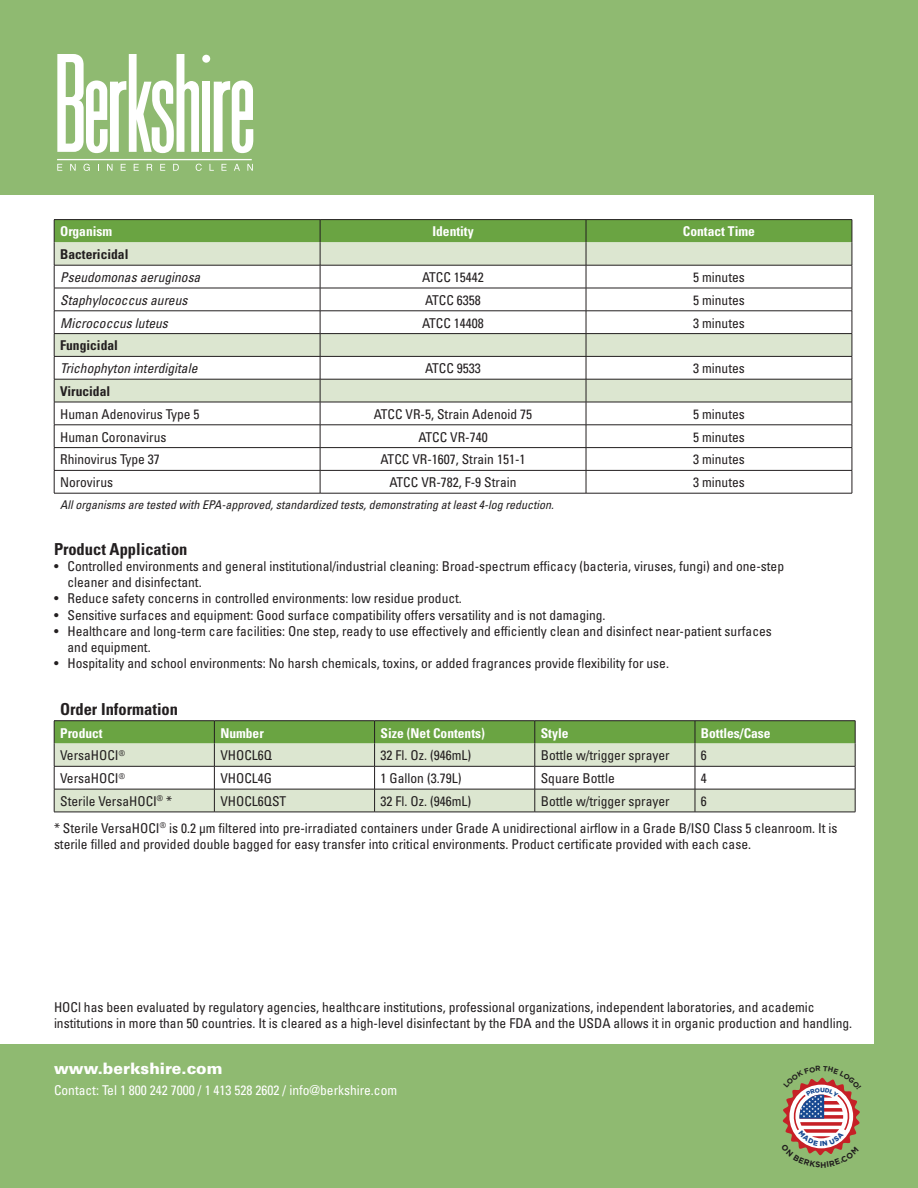
<style>
.page{position:relative;width:918px;height:1188px;background:#8fba71}
.page>*{position:absolute;margin:0;border:0;box-sizing:border-box;transform-origin:0 0}
.t1{font:16.5px "Univers LT 67 Bd Cn";color:#231f20}
.t2{font:15.75px "Univers LT 75 Blk";color:#fff}
.t3{font:13.5px/16.2px "Univers LT 57 Cn";color:#231f20}
.t4{font:13.5px "Univers LT 57 Cn Obl";color:#231f20}
.t5{font:13.5px "Univers LT 67 Bd Cn";color:#fff}
.t6{font:13.5px "Univers LT 57 Cn";color:#fff}
.t7{font:13.5px "Univers LT 67 Bd Cn";color:#231f20}
.t8{font:12px "Univers LT 57 Cn Obl";color:#231f20}
</style>
<div class="page">
<div style="left:0;top:195px;width:874px;height:849px;background:#fff"></div>
<hr style="left:54px;top:493px;width:266px;height:1px;background:#231f20">
<hr style="left:320px;top:493px;width:266px;height:1px;background:#231f20">
<hr style="left:586px;top:493px;width:266px;height:1px;background:#231f20">
<hr style="left:54px;top:219px;width:266px;height:1px;background:#231f20">
<hr style="left:320px;top:219px;width:266px;height:1px;background:#231f20">
<hr style="left:586px;top:219px;width:266px;height:1px;background:#231f20">
<svg style="left:54px;top:220px;width:799px;height:273px"></svg>
<hr style="left:54px;top:812px;width:160px;height:1px;background:#231f20">
<hr style="left:214px;top:812px;width:161px;height:1px;background:#231f20">
<hr style="left:375px;top:812px;width:160px;height:1px;background:#231f20">
<hr style="left:535px;top:812px;width:160px;height:1px;background:#231f20">
<hr style="left:695px;top:812px;width:160px;height:1px;background:#231f20">
<hr style="left:54px;top:720px;width:160px;height:1px;background:#231f20">
<svg style="left:54px;top:721px;width:802px;height:91px"></svg>
<hr style="left:214px;top:720px;width:161px;height:1px;background:#231f20">
<hr style="left:375px;top:720px;width:160px;height:1px;background:#231f20">
<hr style="left:535px;top:720px;width:160px;height:1px;background:#231f20">
<hr style="left:695px;top:720px;width:160px;height:1px;background:#231f20">
<div style="left:202px;top:82px;width:8px;height:70px;background:#fff"></div>
<div style="left:202px;top:55px;width:8px;height:8px;background:#fff;border-radius:50%"></div>
<svg style="left:57px;top:54px;width:142px;height:99px"></svg>
<svg style="left:214px;top:80px;width:39px;height:73px"></svg>
<hr style="left:57px;top:159px;width:195px;height:1px;background:#fff">
<svg style="left:57px;top:164px;width:5px;height:7px"></svg>
<svg style="left:70px;top:164px;width:6px;height:7px"></svg>
<svg style="left:83px;top:164px;width:7px;height:7px"></svg>
<svg style="left:107px;top:164px;width:6px;height:7px"></svg>
<svg style="left:121px;top:164px;width:5px;height:7px"></svg>
<svg style="left:134px;top:164px;width:5px;height:7px"></svg>
<svg style="left:147px;top:164px;width:5px;height:7px"></svg>
<svg style="left:160px;top:164px;width:5px;height:7px"></svg>
<svg style="left:173px;top:164px;width:6px;height:7px"></svg>
<svg style="left:196px;top:164px;width:6px;height:7px"></svg>
<svg style="left:209px;top:164px;width:5px;height:7px"></svg>
<svg style="left:222px;top:164px;width:5px;height:7px"></svg>
<svg style="left:234px;top:164px;width:6px;height:7px"></svg>
<svg style="left:247px;top:164px;width:6px;height:7px"></svg>
<svg style="left:782px;top:1077px;width:78px;height:79px"></svg>
<p class="t5" style="left:60px;top:223px;width:54px">Organism</p>
<p class="t5" style="left:432px;top:223px;width:43px">Identity</p>
<p class="t5" style="left:683px;top:223px;width:74px">Contact Time</p>
<p class="t7" style="left:60px;top:246px;width:70px">Bactericidal</p>
<p class="t4" style="left:60px;top:269px;width:142px">Pseudomonas aeruginosa</p>
<p class="t3" style="left:422px;top:269px;width:63px">ATCC 15442</p>
<p class="t3" style="left:693px;top:269px;width:53px">5 minutes</p>
<p class="t4" style="left:60px;top:291px;width:129px">Staphylococcus aureus</p>
<p class="t3" style="left:425px;top:292px;width:57px">ATCC 6358</p>
<p class="t3" style="left:693px;top:292px;width:53px">5 minutes</p>
<p class="t4" style="left:60px;top:314px;width:109px">Micrococcus luteus</p>
<p class="t3" style="left:422px;top:315px;width:63px">ATCC 14408</p>
<p class="t3" style="left:693px;top:315px;width:53px">3 minutes</p>
<p class="t7" style="left:60px;top:337px;width:59px">Fungicidal</p>
<p class="t4" style="left:60px;top:360px;width:139px">Trichophyton interdigitale</p>
<p class="t3" style="left:425px;top:360px;width:57px">ATCC 9533</p>
<p class="t3" style="left:693px;top:360px;width:53px">3 minutes</p>
<p class="t7" style="left:60px;top:383px;width:52px">Virucidal</p>
<p class="t3" style="left:60px;top:406px;width:141px">Human Adenovirus Type 5</p>
<p class="t3" style="left:374px;top:406px;width:160px">ATCC VR-5, Strain Adenoid 75</p>
<p class="t3" style="left:693px;top:406px;width:53px">5 minutes</p>
<p class="t3" style="left:60px;top:429px;width:108px">Human Coronavirus</p>
<p class="t3" style="left:418px;top:429px;width:71px">ATCC VR-740</p>
<p class="t3" style="left:693px;top:429px;width:53px">5 minutes</p>
<p class="t3" style="left:60px;top:451px;width:101px">Rhinovirus Type 37</p>
<p class="t3" style="left:381px;top:451px;width:146px">ATCC VR-1607, Strain 151-1</p>
<p class="t3" style="left:693px;top:451px;width:53px">3 minutes</p>
<p class="t3" style="left:60px;top:474px;width:54px">Norovirus</p>
<p class="t3" style="left:390px;top:474px;width:128px">ATCC VR-782, F-9 Strain</p>
<p class="t3" style="left:693px;top:474px;width:53px">3 minutes</p>
<p class="t8" style="left:60px;top:498px;width:495px">All organisms are tested with EPA-approved, standardized tests, demonstrating at least 4-log reduction.</p>
<p class="t1" style="left:54px;top:539px;width:135px">Product Application</p>
<p class="t3" style="left:68px;top:558px;width:718px;text-indent:-14px">• Controlled environments and general institutional/industrial cleaning: Broad-spectrum efficacy (bacteria, viruses, fungi) and one-step cleaner and disinfectant.</p>
<p class="t3" style="left:54px;top:590px;width:409px">• Reduce safety concerns in controlled environments: low residue product.</p>
<p class="t3" style="left:54px;top:607px;width:553px">• Sensitive surfaces and equipment: Good surface compatibility offers versatility and is not damaging.</p>
<p class="t3" style="left:68px;top:623px;width:706px;text-indent:-14px">• Healthcare and long-term care facilities: One step, ready to use effectively and efficiently clean and disinfect near-patient surfaces and equipment.</p>
<p class="t3" style="left:54px;top:655px;width:617px">• Hospitality and school environments: No harsh chemicals, toxins, or added fragrances provide flexibility for use.</p>
<p class="t1" style="left:60px;top:699px;width:119px">Order Information</p>
<p class="t5" style="left:60px;top:724px;width:44px">Product</p>
<p class="t5" style="left:220px;top:724px;width:45px">Number</p>
<p class="t5" style="left:381px;top:724px;width:106px">Size (Net Contents)</p>
<p class="t5" style="left:541px;top:724px;width:29px">Style</p>
<p class="t5" style="left:701px;top:724px;width:71px">Bottles/Case</p>
<p class="t3" style="left:60px;top:747px;width:66px">VersaHOCI<sup>®</sup></p>
<p class="t3" style="left:220px;top:747px;width:53px">VHOCL6Q</p>
<p class="t3" style="left:381px;top:747px;width:92px">32 Fl. Oz. (946mL)</p>
<p class="t3" style="left:541px;top:747px;width:130px">Bottle w/trigger sprayer</p>
<p class="t3" style="left:701px;top:747px;width:7px">6</p>
<p class="t3" style="left:60px;top:770px;width:66px">VersaHOCI<sup>®</sup></p>
<p class="t3" style="left:220px;top:770px;width:53px">VHOCL4G</p>
<p class="t3" style="left:381px;top:770px;width:82px">1 Gallon (3.79L)</p>
<p class="t3" style="left:541px;top:770px;width:76px">Square Bottle</p>
<p class="t3" style="left:701px;top:770px;width:7px">4</p>
<p class="t3" style="left:60px;top:793px;width:114px">Sterile VersaHOCI<sup>®</sup> *</p>
<p class="t3" style="left:220px;top:793px;width:68px">VHOCL6QST</p>
<p class="t3" style="left:381px;top:793px;width:92px">32 Fl. Oz. (946mL)</p>
<p class="t3" style="left:541px;top:793px;width:130px">Bottle w/trigger sprayer</p>
<p class="t3" style="left:701px;top:793px;width:7px">6</p>
<p class="t3" style="left:54px;top:820px;width:785px">* Sterile VersaHOCI<sup>®</sup> is 0.2 µm filtered into pre-irradiated containers under Grade A unidirectional airflow in a Grade B/ISO Class 5 cleanroom. It is sterile filled and provided double bagged for easy transfer into critical environments. Product certificate provided with each case.</p>
<p class="t3" style="left:54px;top:999px;width:800px">HOCl has been evaluated by regulatory agencies, healthcare institutions, professional organizations, independent laboratories, and academic institutions in more than 50 countries. It is cleared as a high-level disinfectant by the FDA and the USDA allows it in organic production and handling.</p>
<p class="t2" style="left:54px;top:1058px;width:170px">www.berkshire.com</p>
<p class="t6" style="left:54px;top:1081px;width:345px">Contact: Tel 1 800 242 7000 / 1 413 528 2602 / info@berkshire.com</p>
</div>
